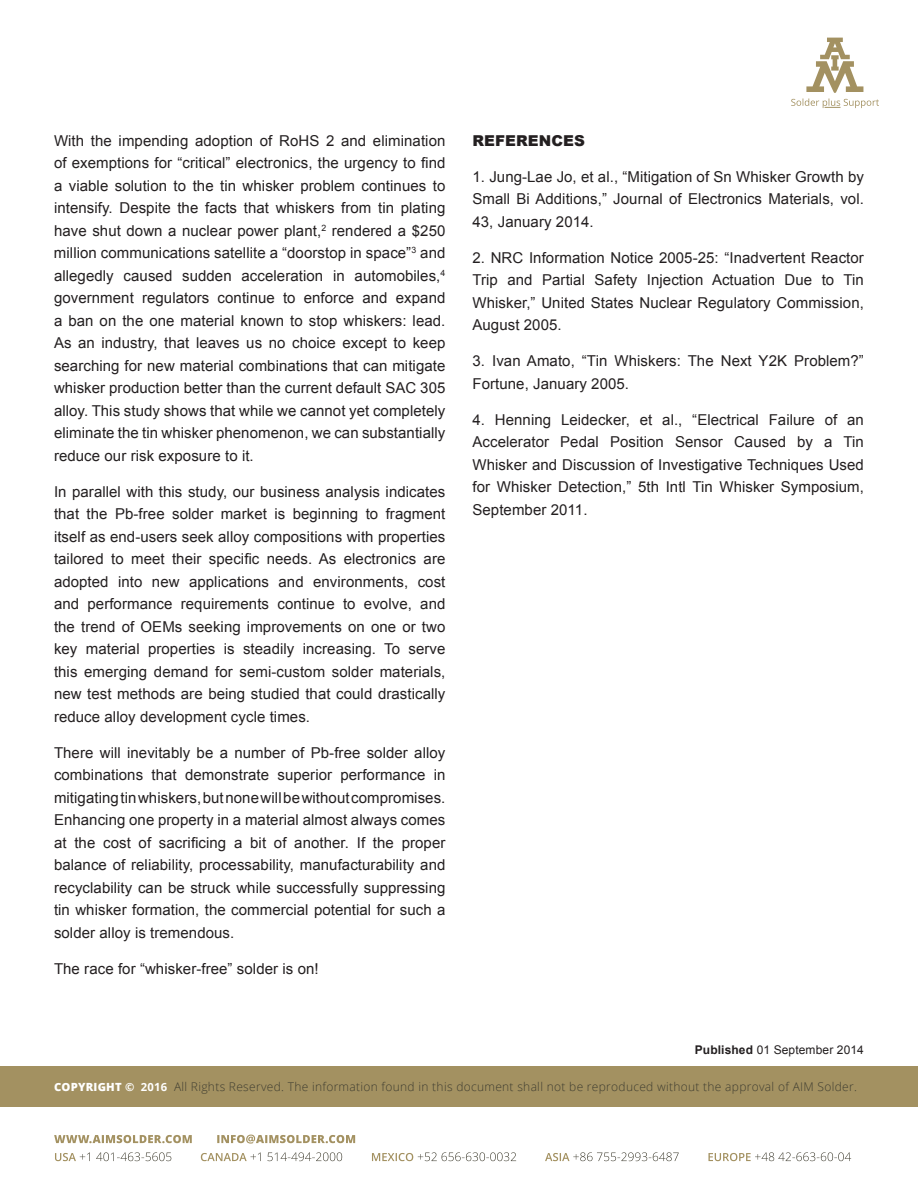
<style>
.page{position:relative;width:918px;height:1188px;background:#fff}
.page>*{position:absolute;margin:0;border:0;box-sizing:border-box;transform-origin:0 0}
.t1{font:15px/22.5px "Arial";letter-spacing:.005em;color:#231f20;text-align:justify}
.t2{font:900 15px "Arial";letter-spacing:.005em;color:#231f20}
.t3{font:300 12px "Open Sans";letter-spacing:.025em;color:#403e31}
.t4{font:12px "Arial";letter-spacing:.01em;color:#231f20}
.s1{font-weight:700}
.s2{font-weight:800;font-size:11.25px;color:#fff}
.s3{font-weight:700;font-size:11.25px;color:#fff}
</style>
<div class="page">
<div style="left:0;top:1066px;width:918px;height:41px;background:#a39161"></div>
<svg style="left:791px;top:38px;width:88px;height:70px"></svg>
<svg style="left:708px;top:1152px;width:143px;height:9px"></svg>
<svg style="left:545px;top:1152px;width:134px;height:9px"></svg>
<svg style="left:372px;top:1152px;width:144px;height:9px"></svg>
<svg style="left:201px;top:1152px;width:141px;height:9px"></svg>
<svg style="left:55px;top:1152px;width:116px;height:9px"></svg>
<svg style="left:54px;top:1135px;width:301px;height:9px"></svg>
<p class="t1" style="left:54px;top:130px;width:393px">With the impending adoption of RoHS 2 and elimination of exemptions for “critical” electronics, the urgency to find a viable solution to the tin whisker problem continues to intensify. Despite the facts that whiskers from tin plating have shut down a nuclear power plant,<sup>2</sup> rendered a $250 million communications satellite a “doorstop in space”<sup>3</sup> and allegedly caused sudden acceleration in automobiles,<sup>4 </sup>government regulators continue to enforce and expand a ban on the one material known to stop whiskers: lead.<br>As an industry, that leaves us no choice except to keep searching for new material combinations that can mitigate whisker production better than the current default SAC 305 alloy. This study shows that while we cannot yet completely eliminate the tin whisker phenomenon, we can substantially reduce our risk exposure to it.</p>
<p class="t1" style="left:54px;top:481px;width:393px">In parallel with this study, our business analysis indicates that the Pb-free solder market is beginning to fragment itself as end-users seek alloy compositions with properties tailored to meet their specific needs. As electronics are adopted into new applications and environments, cost and performance requirements continue to evolve, and the trend of OEMs seeking improvements on one or two key material properties is steadily increasing. To serve this emerging demand for semi-custom solder materials, new test methods are being studied that could drastically reduce alloy development cycle times.</p>
<p class="t1" style="left:54px;top:742px;width:393px">There will inevitably be a number of Pb-free solder alloy combinations that demonstrate superior performance in mitigating tin whiskers, but none will be without compromises.<br>Enhancing one property in a material almost always comes at the cost of sacrificing a bit of another. If the proper balance of reliability, processability, manufacturability and recyclability can be struck while successfully suppressing tin whisker formation, the commercial potential for such a solder alloy is tremendous.</p>
<p class="t1" style="left:54px;top:958px;width:266px">The race for “whisker-free” solder is on!</p>
<p class="t2" style="left:472px;top:129px;width:114px">REFERENCES</p>
<p class="t1" style="left:472px;top:165px;width:393px">1. Jung-Lae Jo, et al., “Mitigation of Sn Whisker Growth by Small Bi Additions,” Journal of Electronics Materials, vol.<br>43, January 2014.</p>
<p class="t1" style="left:472px;top:246px;width:393px">2. NRC Information Notice 2005-25: “Inadvertent Reactor Trip and Partial Safety Injection Actuation Due to Tin Whisker,” United States Nuclear Regulatory Commission, August 2005.</p>
<p class="t1" style="left:472px;top:350px;width:393px">3. Ivan Amato, “Tin Whiskers: The Next Y2K Problem?”<br>Fortune, January 2005.</p>
<p class="t1" style="left:472px;top:408px;width:393px">4. Henning Leidecker, et al., “Electrical Failure of an Accelerator Pedal Position Sensor Caused by a Tin Whisker and Discussion of Investigative Techniques Used for Whisker Detection,” 5th Intl Tin Whisker Symposium, September 2011.</p>
<p class="t4" style="left:695px;top:1042px;width:171px"><span class="s1">Published</span> 01 September 2014</p>
<p class="t3" style="left:54px;top:1079px;width:804px"><span class="s2">COPYRIGHT</span> <span class="s3">© 2016</span> All Rights Reserved. The information found in this document shall not be reproduced without the approval of AIM Solder.</p>
</div>
